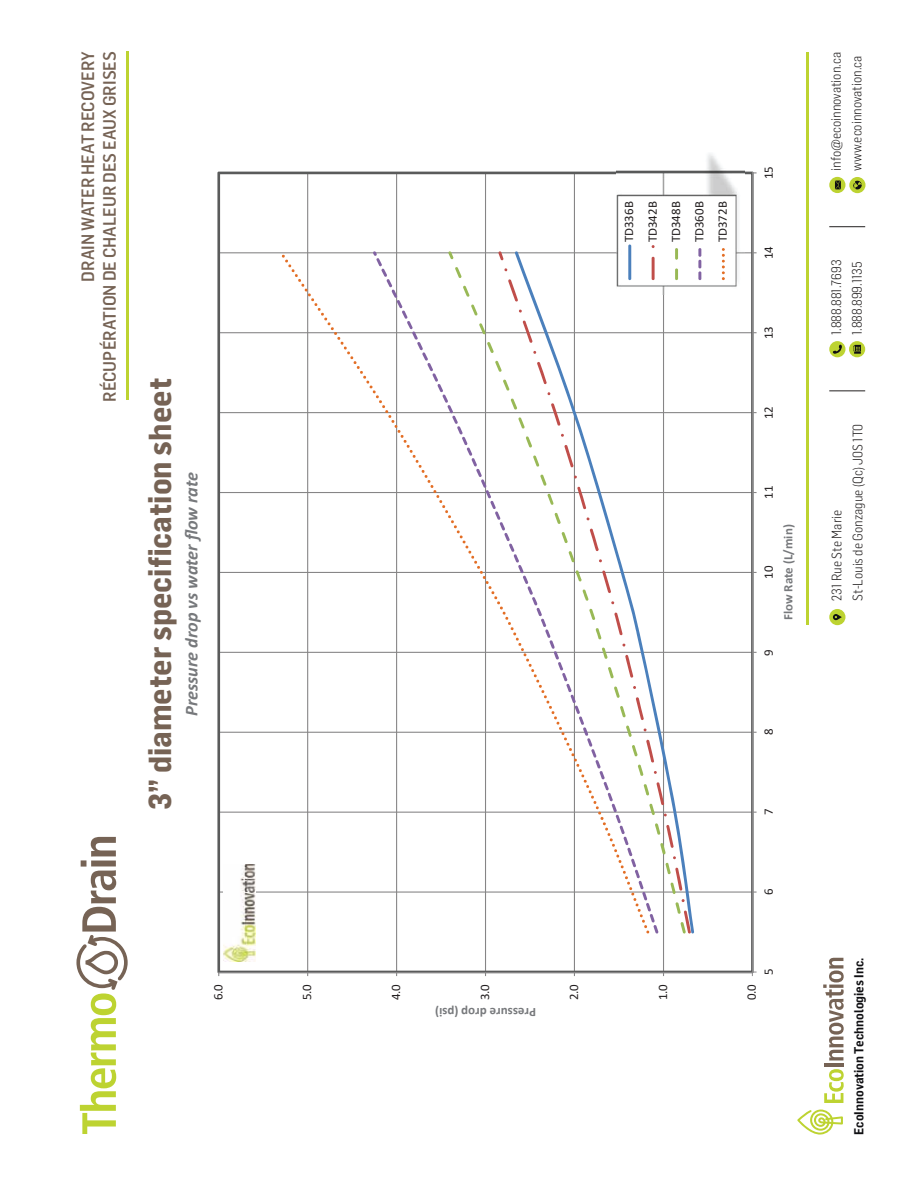
<style>
.page{position:relative;width:918px;height:1188px;background:#fff}
.page>*{position:absolute;margin:0;border:0;box-sizing:border-box;transform-origin:0 0}
.t1{font:700 31.2px "Flama Semicondensed";color:#766355}
.t2{font:italic 700 18.15px "Calibri";color:#77797c}
.t3{font:500 17.55px "Flama Semicondensed";color:#766355}
.t4{font:300 13.5px/21px "Flama Semicondensed";color:#221f1f}
.t5{font:12.9px/23.4px "Calibri";color:#231f20;text-align:justify}
.t6{font:700 12.9px "Calibri";color:#77797c}
.t7{font:600 12.9px "Flama Semicondensed";color:#0f0f12}
</style>
<div class="page">
<svg style="left:217px;top:172px;width:537px;height:801px"></svg>
<hr style="left:219px;top:972px;width:533px;height:1px;background:#868586">
<hr style="left:752px;top:173px;width:1px;height:799px;background:#868586">
<svg style="left:686px;top:295px;width:5px;height:639px"></svg>
<svg style="left:658px;top:295px;width:28px;height:639px"></svg>
<svg style="left:373px;top:251px;width:285px;height:683px"></svg>
<svg style="left:282px;top:255px;width:367px;height:679px"></svg>
<img style="left:617px;top:154px;width:127px;height:141px">
<hr style="left:628px;top:245px;width:3px;height:35px;background:#4b80bc">
<hr style="left:652px;top:257px;width:3px;height:23px;background:#c04e4a">
<svg style="left:675px;top:268px;width:3px;height:12px"></svg>
<svg style="left:675px;top:248px;width:3px;height:12px"></svg>
<svg style="left:698px;top:248px;width:3px;height:32px"></svg>
<svg style="left:722px;top:248px;width:3px;height:32px"></svg>
<img style="left:224px;top:864px;width:32px;height:98px">
<svg style="left:797px;top:1110px;width:46px;height:25px"></svg>
<svg style="left:824px;top:1069px;width:20px;height:34px"></svg>
<hr style="left:824px;top:1063px;width:19px;height:4px;background:#766355">
<svg style="left:823px;top:958px;width:21px;height:103px"></svg>
<svg style="left:829px;top:177px;width:16px;height:16px"></svg>
<div style="left:829px;top:341px;width:16px;height:16px;background:#bdd331;border-radius:50%"></div>
<svg style="left:849px;top:341px;width:16px;height:16px"></svg>
<svg style="left:849px;top:177px;width:17px;height:16px"></svg>
<svg style="left:833px;top:345px;width:9px;height:9px"></svg>
<svg style="left:835px;top:181px;width:6px;height:8px"></svg>
<svg style="left:853px;top:181px;width:9px;height:8px"></svg>
<svg style="left:853px;top:345px;width:8px;height:9px"></svg>
<div style="left:829px;top:609px;width:16px;height:16px;background:#bdd331;border-radius:50%"></div>
<svg style="left:833px;top:614px;width:9px;height:6px"></svg>
<hr style="left:829px;top:391px;width:36px;height:1px;background:#221f1f">
<hr style="left:829px;top:226px;width:36px;height:1px;background:#221f1f">
<hr style="left:806px;top:52px;width:3px;height:573px;background:#bdd331">
<svg style="left:76px;top:837px;width:52px;height:297px"></svg>
<hr style="left:126px;top:51px;width:2px;height:349px;background:#bdd331">
<p class="t3" style="left:77px;top:282px;width:232px;rotate:-90deg">DRAIN WATER HEAT RECOVERY</p>
<p class="t3" style="left:98px;top:402px;width:352px;rotate:-90deg">RÉCUPÉRATION DE CHALEUR DES EAUX GRISES</p>
<h1 class="t1" style="left:140px;top:810px;width:434px;rotate:-90deg">3” diameter specification sheet</h1>
<h2 class="t2" style="left:179px;top:716px;width:246px;rotate:-90deg">Pressure drop vs water flow rate</h2>
<p class="t5" style="left:617px;top:242px;width:43px;rotate:-90deg">TD336B TD342B TD348B TD360B TD372B</p>
<p class="t5" style="left:757px;top:179px;width:15px;rotate:-90deg">15</p>
<p class="t5" style="left:757px;top:259px;width:15px;rotate:-90deg">14</p>
<p class="t5" style="left:757px;top:339px;width:15px;rotate:-90deg">13</p>
<p class="t5" style="left:757px;top:419px;width:15px;rotate:-90deg">12</p>
<p class="t5" style="left:757px;top:499px;width:15px;rotate:-90deg">11</p>
<p class="t5" style="left:757px;top:579px;width:15px;rotate:-90deg">10</p>
<p class="t6" style="left:779px;top:620px;width:97px;rotate:-90deg">Flow Rate (L/min)</p>
<p class="t5" style="left:757px;top:656px;width:8px;rotate:-90deg">9</p>
<p class="t5" style="left:757px;top:735px;width:8px;rotate:-90deg">8</p>
<p class="t5" style="left:757px;top:815px;width:8px;rotate:-90deg">7</p>
<p class="t5" style="left:757px;top:895px;width:8px;rotate:-90deg">6</p>
<p class="t5" style="left:206px;top:1000px;width:18px;rotate:-90deg">6.0</p>
<p class="t5" style="left:295px;top:1000px;width:18px;rotate:-90deg">5.0</p>
<p class="t5" style="left:384px;top:1000px;width:18px;rotate:-90deg">4.0</p>
<p class="t5" style="left:473px;top:1000px;width:18px;rotate:-90deg">3.0</p>
<p class="t5" style="left:562px;top:1000px;width:18px;rotate:-90deg">2.0</p>
<p class="t5" style="left:651px;top:1000px;width:18px;rotate:-90deg">1.0</p>
<p class="t5" style="left:740px;top:1000px;width:18px;rotate:-90deg">0.0</p>
<p class="t6" style="left:536px;top:1021px;width:102px;rotate:-180deg">erP s s eru pord ( p ) i s</p>
<p class="t5" style="left:757px;top:975px;width:8px;rotate:-90deg">5</p>
<p class="t4" style="left:825px;top:171px;width:120px;rotate:-90deg">info@ecoinnovation.ca</p>
<p class="t4" style="left:846px;top:171px;width:117px;rotate:-90deg">www.ecoinnovation.ca</p>
<p class="t4" style="left:825px;top:335px;width:77px;rotate:-90deg">1.888.881.7693<br>1.888.899.1135</p>
<p class="t4" style="left:826px;top:601px;width:178px;rotate:-90deg">231 Rue Ste Marie<br>St-Louis de Gonzague (Qc) J0S 1T0</p>
<p class="t7" style="left:850px;top:1135px;width:178px;rotate:-90deg">EcoInnovation Technologies Inc.</p>
</div>
